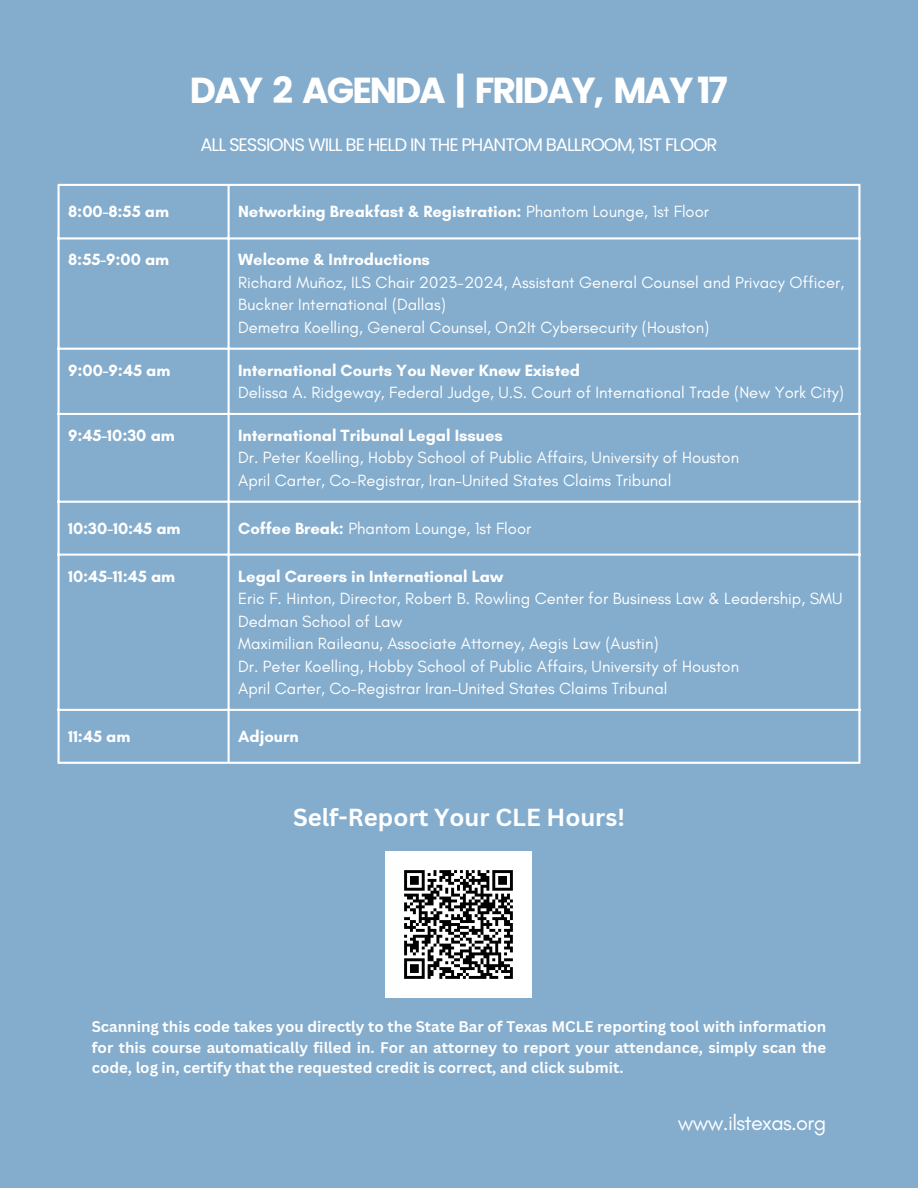
<style>
.page{position:relative;width:918px;height:1188px;background:#83accd}
.page>*{position:absolute;margin:0;border:0;box-sizing:border-box;transform-origin:0 0}
.t1{font:700 36.15px "Poppins";letter-spacing:-.055em;color:#fff}
.t2{font:700 24px "Canva Sans";color:#fff}
.t3{font:21.75px "Glacial Indifference";letter-spacing:-.03em;color:#fff}
.t4{font:18.15px "Poppins";letter-spacing:-.055em;color:#fff}
.t5{font:16.5px/22.5px "Glacial Indifference";color:#fff}
.t6{font:700 16.5px "Glacial Indifference";color:#fff}
.t7{font:700 15px/20.2px "Canva Sans";color:#fff;text-align:justify}
.s1{font-weight:400}
.s2{font-weight:700}
</style>
<div class="page">
<hr style="left:58px;top:186px;width:2px;height:576px;background:#fff">
<hr style="left:228px;top:186px;width:2px;height:576px;background:#fff">
<hr style="left:858px;top:186px;width:2px;height:576px;background:#fff">
<hr style="left:58px;top:184px;width:802px;height:2px;background:#fff">
<hr style="left:58px;top:237px;width:802px;height:3px;background:#fff">
<hr style="left:58px;top:348px;width:802px;height:2px;background:#fff">
<hr style="left:58px;top:413px;width:802px;height:2px;background:#fff">
<hr style="left:58px;top:501px;width:802px;height:2px;background:#fff">
<hr style="left:58px;top:554px;width:802px;height:2px;background:#fff">
<hr style="left:58px;top:709px;width:802px;height:2px;background:#fff">
<hr style="left:58px;top:762px;width:802px;height:2px;background:#fff">
<img style="left:386px;top:851px;width:146px;height:147px">
<h1 class="t1" style="left:190px;top:69px;width:539px">DAY 2 AGENDA | FRIDAY, MAY 17</h1>
<p class="t4" style="left:200px;top:134px;width:519px">ALL SESSIONS WILL BE HELD IN THE PHANTOM BALLROOM, 1ST FLOOR</p>
<p class="t6" style="left:68px;top:202px;width:102px">8:00-8:55 am</p>
<p class="t6" style="left:238px;top:202px;width:472px">Networking Breakfast &amp; Registration: <span class="s1">Phantom Lounge, 1st Floor</span></p>
<p class="t6" style="left:68px;top:250px;width:103px">8:55-9:00 am</p>
<p class="t6" style="left:238px;top:250px;width:193px">Welcome &amp; Introductions</p>
<p class="t5" style="left:238px;top:271px;width:608px">Richard Muñoz, ILS Chair 2023-2024, Assistant General Counsel and Privacy Officer,<br>Buckner International (Dallas)<br>Demetra Koelling, General Counsel, On2It Cybersecurity (Houston)</p>
<p class="t6" style="left:68px;top:360px;width:104px">9:00-9:45 am</p>
<p class="t6" style="left:238px;top:360px;width:343px">International Courts You Never Knew Existed</p>
<p class="t5" style="left:238px;top:382px;width:607px">Delissa A. Ridgeway, Federal Judge, U.S. Court of International Trade (New York City)</p>
<p class="t6" style="left:68px;top:425px;width:108px">9:45-10:30 am</p>
<p class="t6" style="left:238px;top:425px;width:266px">International Tribunal Legal Issues</p>
<p class="t5" style="left:238px;top:447px;width:503px">Dr. Peter Koelling, Hobby School of Public Affairs, University of Houston<br>April Carter, Co-Registrar, Iran–United States Claims Tribunal</p>
<p class="t6" style="left:68px;top:518px;width:114px">10:30-10:45 am</p>
<p class="t5" style="left:238px;top:518px;width:295px"><span class="s2">Coffee Break:</span> Phantom Lounge, 1st Floor</p>
<p class="t6" style="left:68px;top:566px;width:109px">10:45-11:45 am</p>
<p class="t6" style="left:238px;top:566px;width:266px">Legal Careers in International Law</p>
<p class="t5" style="left:238px;top:588px;width:606px">Eric F. Hinton, Director, Robert B. Rowling Center for Business Law &amp; Leadership, SMU Dedman School of Law<br>Maximilian Raileanu, Associate Attorney, Aegis Law (Austin)<br>Dr. Peter Koelling, Hobby School of Public Affairs, University of Houston<br>April Carter, Co-Registrar Iran–United States Claims Tribunal</p>
<p class="t6" style="left:68px;top:727px;width:64px">11:45 am</p>
<p class="t6" style="left:238px;top:727px;width:62px">Adjourn</p>
<h2 class="t2" style="left:293px;top:803px;width:333px">Self-Report Your CLE Hours!</h2>
<p class="t7" style="left:92px;top:1017px;width:736px">Scanning this code takes you directly to the State Bar of Texas MCLE reporting tool with information for this course automatically filled in. For an attorney to report your attendance, simply scan the code, log in, certify that the requested credit is correct, and click submit.</p>
<h3 class="t3" style="left:678px;top:1111px;width:150px">www.ilstexas.org</h3>
</div>
